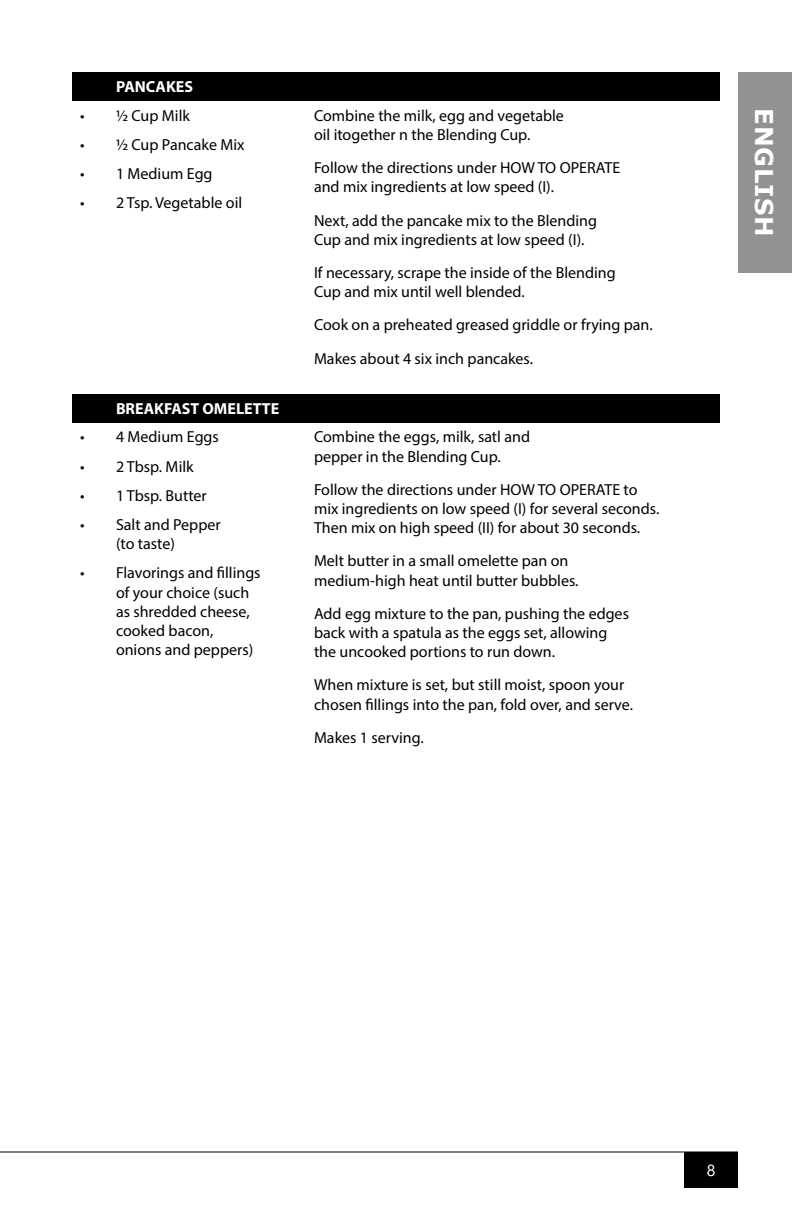
<style>
.page{position:relative;width:792px;height:1224px;background:#fff}
.page>*{position:absolute;margin:0;border:0;box-sizing:border-box;transform-origin:0 0}
.t1{font:700 24.4px "Verdana";letter-spacing:.03em;color:#fff}
.t2{font:16px/19.2px "Myriad Pro";color:#000}
.t3{font:700 16px "Myriad Pro";color:#fff}
.t4{font:16px "Segoe UI";color:#fff}
</style>
<div class="page">
<div style="left:738px;top:72px;width:54px;height:201px;background:#929292"></div>
<hr style="left:0;top:1152px;width:738px;height:1px;background:#000">
<div style="left:684px;top:1152px;width:54px;height:36px;background:#000"></div>
<div style="left:72px;top:72px;width:648px;height:29px;background:#000"></div>
<div style="left:72px;top:394px;width:648px;height:28px;background:#000"></div>
<p class="t3" style="left:116px;top:76px;width:79px">PANCAKES</p>
<p class="t2" style="left:80px;top:106px;width:112px">• ½ Cup Milk</p>
<p class="t2" style="left:80px;top:135px;width:166px">• ½ Cup Pancake Mix</p>
<p class="t2" style="left:80px;top:164px;width:134px">• 1 Medium Egg</p>
<p class="t2" style="left:80px;top:193px;width:164px">• 2 Tsp. Vegetable oil</p>
<p class="t3" style="left:116px;top:398px;width:165px">BREAKFAST OMELETTE</p>
<p class="t2" style="left:80px;top:427px;width:140px">• 4 Medium Eggs</p>
<p class="t2" style="left:80px;top:456px;width:115px">• 2 Tbsp. Milk</p>
<p class="t2" style="left:80px;top:486px;width:128px">• 1 Tbsp. Butter</p>
<p class="t2" style="left:116px;top:515px;width:106px;text-indent:-36px">• Salt and Pepper (to taste)</p>
<p class="t2" style="left:116px;top:563px;width:146px;text-indent:-36px">• Flavorings and fillings of your choice (such as shredded cheese, cooked bacon, onions and peppers)</p>
<p class="t2" style="left:314px;top:106px;width:251px">Combine the milk, egg and vegetable oil itogether n the Blending Cup.</p>
<p class="t2" style="left:314px;top:158px;width:308px">Follow the directions under HOW TO OPERATE and mix ingredients at low speed (I).</p>
<p class="t2" style="left:314px;top:210px;width:285px">Next, add the pancake mix to the Blending<br>Cup and mix ingredients at low speed (I).</p>
<p class="t2" style="left:314px;top:263px;width:303px">If necessary, scrape the inside of the Blending<br>Cup and mix until well blended.</p>
<p class="t2" style="left:314px;top:308px;width:340px;line-height:33.2px">Cook on a preheated greased griddle or frying pan.<br>Makes about 4 six inch pancakes.</p>
<p class="t2" style="left:314px;top:427px;width:218px">Combine the eggs, milk, satl and pepper in the Blending Cup.</p>
<p class="t2" style="left:314px;top:480px;width:347px">Follow the directions under HOW TO OPERATE to mix ingredients on low speed (I) for several seconds.<br>Then mix on high speed (II) for about 30 seconds.</p>
<p class="t2" style="left:314px;top:551px;width:266px">Melt butter in a small omelette pan on medium-high heat until butter bubbles.</p>
<p class="t2" style="left:314px;top:604px;width:317px">Add egg mixture to the pan, pushing the edges back with a spatula as the eggs set, allowing the uncooked portions to run down.</p>
<p class="t2" style="left:314px;top:675px;width:321px">When mixture is set, but still moist, spoon your chosen fillings into the pan, fold over, and serve.</p>
<p class="t2" style="left:314px;top:728px;width:111px">Makes 1 serving.</p>
<h1 class="t1" style="left:781px;top:108px;width:130px;rotate:90deg">ENGLISH</h1>
<p class="t4" style="left:707px;top:1155px;width:10px">8</p>
</div>
